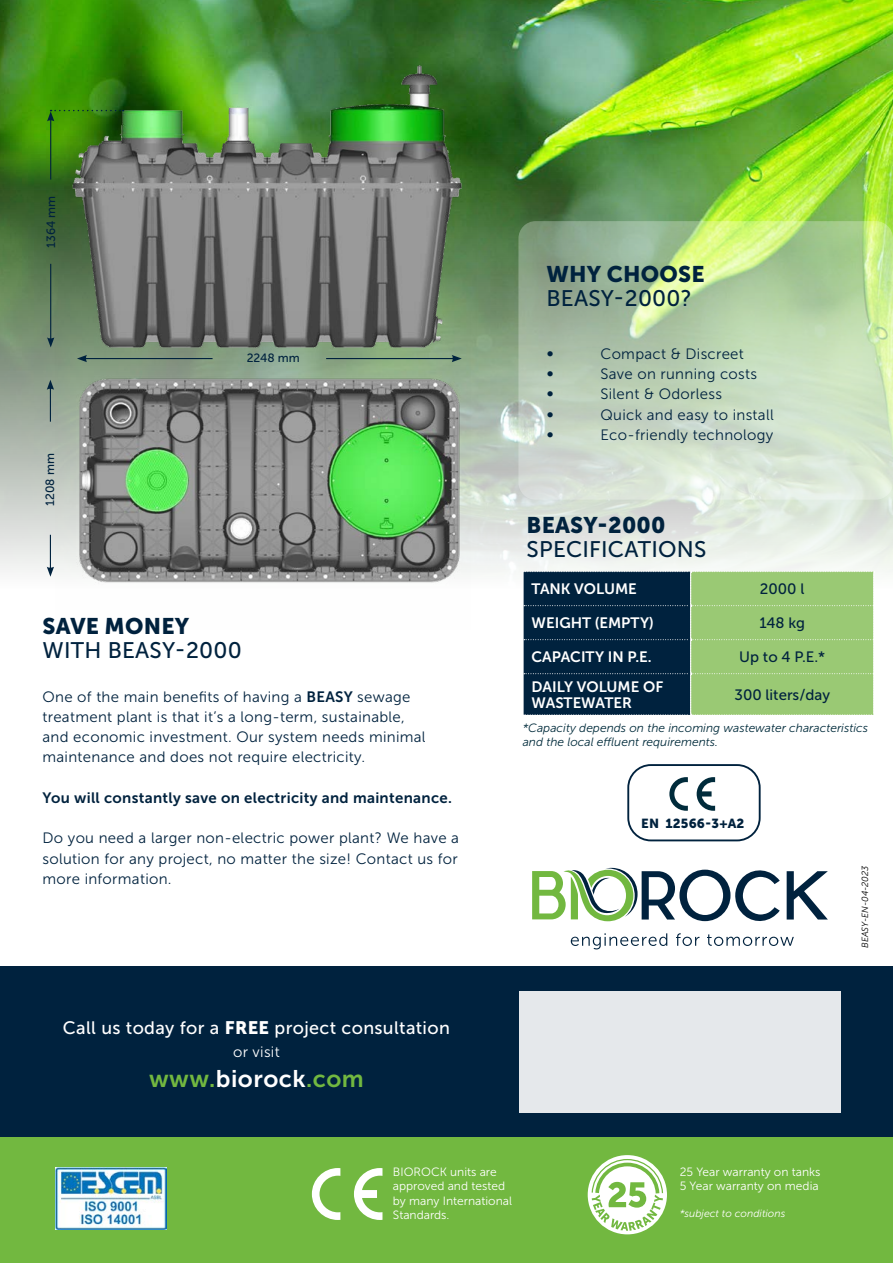
<style>
.page{position:relative;width:893px;height:1263px;background:#fff}
.page>*{position:absolute;margin:0;border:0;box-sizing:border-box;transform-origin:0 0}
.t1{font:24px "Museo Sans 700";letter-spacing:.02em;color:#72b840}
.t2{font:22.5px "Museo Sans 500";letter-spacing:.01em;color:#00223e}
.t3{font:22.5px "Museo Sans 900";letter-spacing:.01em;color:#00223e}
.t4{font:18px "Museo Sans 500";letter-spacing:.02em;color:#fff}
.t5{font:15px/20.2px "Museo Sans 300";letter-spacing:.02em;color:#00223e}
.t6{font:15px/16.5px "Museo Sans 700";color:#fff}
.t7{font:15px "Museo Sans 700";letter-spacing:.02em;color:#00223e}
.t8{font:15px "Museo Sans 500";color:#00223e}
.t9{font:15px "Museo Sans 300";letter-spacing:.02em;color:#fff}
.t10{font:13.05px "Museo Sans 900";letter-spacing:.01em;color:#00223e}
.t11{font:12px/14.4px "Museo Sans 300";color:#fff}
.t12{font:italic 12px/14.4px "Museo Sans 300";color:#002b3b}
.t13{font:12px "Museo Sans 500";color:#00223e}
.t14{font:italic 10.5px "Museo Sans 300";color:#fff}
.t15{font:italic 9px "Museo Sans 300";color:#000}
.s1{font-family:"Museo Sans 700"}
.s2{font-family:"Museo Sans 900"}
.s3{color:#fff}
</style>
<div class="page">
<img style="left:0;top:0;width:893px;height:573px">
<div style="left:0;top:966px;width:893px;height:297px;background:#72b840"></div>
<svg style="left:518px;top:221px;width:375px;height:279px;background:#bfd4b3"></svg>
<div style="left:0;top:966px;width:893px;height:171px;background:#00223e"></div>
<svg style="left:312px;top:1168px;width:28px;height:52px"></svg>
<svg style="left:354px;top:1168px;width:28px;height:52px"></svg>
<div style="left:519px;top:991px;width:322px;height:121px;background:#e5e8eb"></div>
<div style="left:588px;top:1155px;width:79px;height:79px;background:#fff;border-radius:50%"></div>
<svg style="left:591px;top:1158px;width:73px;height:73px"></svg>
<svg style="left:571px;top:933px;width:223px;height:16px"></svg>
<svg style="left:787px;top:871px;width:41px;height:48px"></svg>
<svg style="left:532px;top:867px;width:248px;height:55px"></svg>
<img style="left:54px;top:57px;width:422px;height:308px">
<img style="left:56px;top:311px;width:415px;height:272px">
<hr style="left:50px;top:119px;width:1px;height:61px;background:#00223e">
<hr style="left:50px;top:264px;width:1px;height:76px;background:#00223e">
<svg style="left:47px;top:337px;width:7px;height:10px"></svg>
<hr style="left:50px;top:387px;width:1px;height:35px;background:#00223e">
<svg style="left:47px;top:380px;width:7px;height:10px"></svg>
<hr style="left:50px;top:535px;width:1px;height:34px;background:#00223e">
<svg style="left:47px;top:567px;width:7px;height:10px"></svg>
<hr style="left:326px;top:358px;width:128px;height:1px;background:#00223e">
<svg style="left:452px;top:355px;width:10px;height:7px"></svg>
<hr style="left:85px;top:358px;width:128px;height:1px;background:#00223e">
<svg style="left:77px;top:355px;width:10px;height:7px"></svg>
<svg style="left:523px;top:571px;width:352px;height:144px;background:#547c5e"></svg>
<svg style="left:669px;top:777px;width:19px;height:34px"></svg>
<svg style="left:697px;top:777px;width:18px;height:34px"></svg>
<div style="left:627px;top:764px;width:134px;height:77px;border:2px solid #00223e;border-radius:23px"></div>
<svg style="left:47px;top:110px;width:77px;height:11px"></svg>
<img style="left:55px;top:1167px;width:111px;height:63px">
<p class="t13" style="left:45px;top:248px;width:54px;rotate:-90deg">1364 mm</p>
<p class="t13" style="left:44px;top:506px;width:54px;rotate:-90deg">1208 mm</p>
<p class="t13" style="left:247px;top:351px;width:55px">2248 mm</p>
<h2 class="t3" style="left:43px;top:613px;width:148px">SAVE MONEY</h2>
<h2 class="t2" style="left:43px;top:638px;width:201px">WITH BEASY-2000</h2>
<p class="t5" style="left:43px;top:686px;width:385px">One of the main benefits of having a <span class="s1">BEASY</span> sewage treatment plant is that it’s a long-term, sustainable, and economic investment. Our system needs minimal maintenance and does not require electricity.</p>
<p class="t7" style="left:43px;top:789px;width:411px">You will constantly save on electricity and maintenance.</p>
<p class="t5" style="left:43px;top:828px;width:418px;text-align:justify">Do you need a larger non-electric power plant? We have a solution for any project, no matter the size! Contact us for more information.</p>
<p class="t4" style="left:63px;top:1018px;width:389px">Call us today for a <span class="s2">FREE</span> project consultation</p>
<p class="t9" style="left:233px;top:1043px;width:48px">or visit</p>
<h1 class="t1" style="left:149px;top:1065px;width:216px">www.<span class="s3">biorock</span>.com</h1>
<h2 class="t3" style="left:546px;top:261px;width:160px">WHY CHOOSE</h2>
<h2 class="t2" style="left:546px;top:286px;width:147px">BEASY-2000?</h2>
<p class="t5" style="left:546px;top:344px;width:9px">∞</p>
<p class="t5" style="left:600px;top:344px;width:145px">Compact &amp; Discreet</p>
<p class="t5" style="left:546px;top:364px;width:9px">∞</p>
<p class="t5" style="left:600px;top:364px;width:158px">Save on running costs</p>
<p class="t5" style="left:546px;top:384px;width:9px">∞</p>
<p class="t5" style="left:600px;top:384px;width:123px">Silent &amp; Odorless</p>
<p class="t5" style="left:546px;top:404px;width:9px">∞</p>
<p class="t5" style="left:600px;top:404px;width:175px">Quick and easy to install</p>
<p class="t5" style="left:546px;top:425px;width:9px">∞</p>
<p class="t5" style="left:600px;top:425px;width:174px">Eco-friendly technology</p>
<h2 class="t3" style="left:527px;top:513px;width:141px">BEASY-2000</h2>
<h2 class="t2" style="left:527px;top:537px;width:181px">SPECIFICATIONS</h2>
<p class="t6" style="left:532px;top:581px;width:107px">TANK VOLUME</p>
<p class="t8" style="left:760px;top:581px;width:46px">2000 l</p>
<p class="t6" style="left:532px;top:615px;width:124px">WEIGHT (EMPTY)</p>
<p class="t8" style="left:759px;top:615px;width:47px">148 kg</p>
<p class="t6" style="left:532px;top:649px;width:121px">CAPACITY IN P.E.</p>
<p class="t8" style="left:739px;top:649px;width:87px">Up to 4 P.E.*</p>
<p class="t6" style="left:532px;top:678px;width:133px">DAILY VOLUME OF<br>WASTEWATER</p>
<p class="t8" style="left:734px;top:686px;width:97px">300 liters/day</p>
<p class="t12" style="left:523px;top:720px;width:347px">*Capacity depends on the incoming wastewater characteristics and the local effluent requirements.</p>
<p class="t10" style="left:641px;top:816px;width:105px">EN 12566-3+A2</p>
<p class="t15" style="left:860px;top:948px;width:84px;rotate:-90deg">BEASY-EN-04-2023</p>
<p class="t11" style="left:393px;top:1165px;width:121px">BIOROCK units are approved and tested by many International<br>Standards.</p>
<p class="t11" style="left:680px;top:1165px;width:142px">25 Year warranty on tanks<br>5 Year warranty on media</p>
<p class="t14" style="left:680px;top:1208px;width:107px">*subject to conditions</p>
</div>
